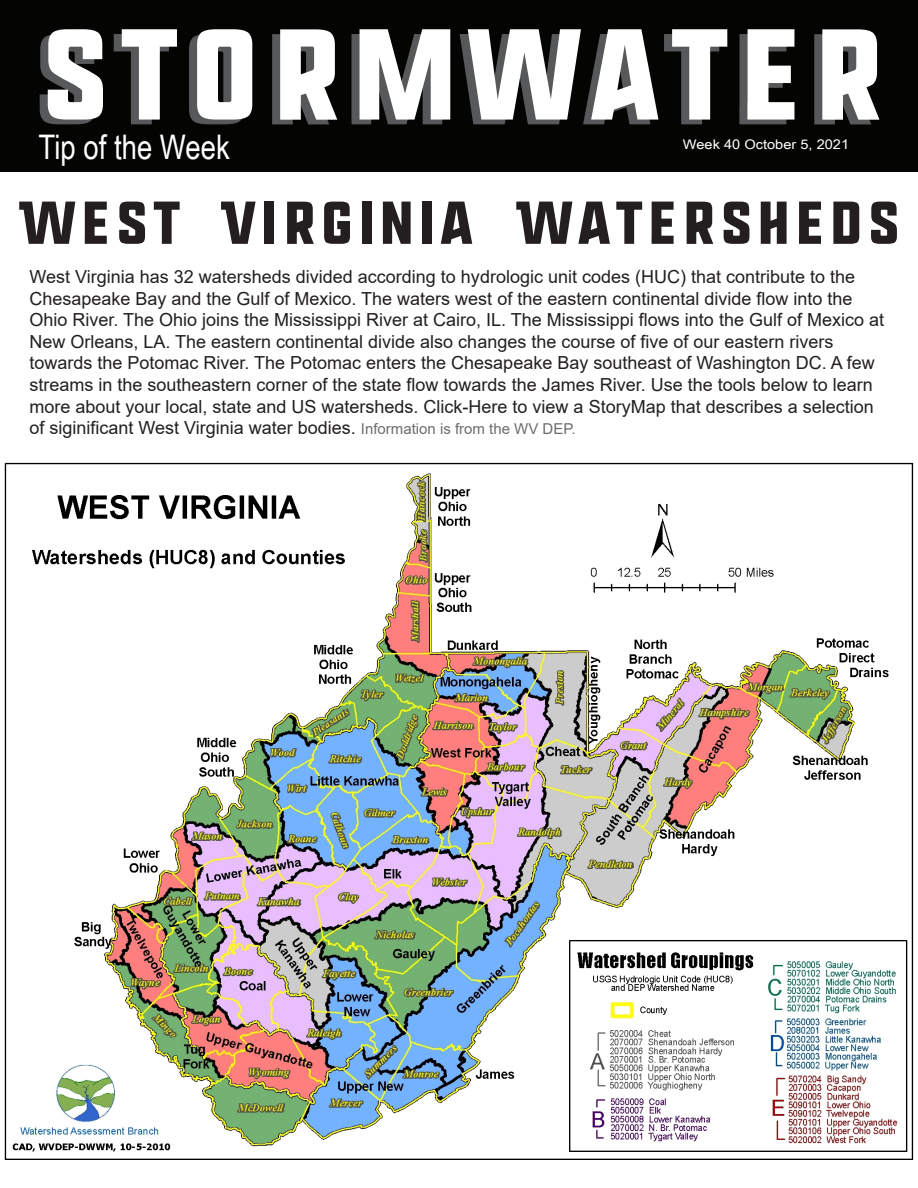
<style>
.page{position:relative;width:918px;height:1188px;background:#fff}
.page>*{position:absolute;margin:0;border:0;box-sizing:border-box;transform-origin:0 0}
.t1{font:129px "Montana";color:#fff;scale:1.04 1}
.t2{font:60.3px "Montana";color:#231f20;scale:1.04 1}
.t3{font:33.9px "Arial Narrow";color:#fff}
.t4{font:18px/21.6px "Arial";color:#231f20}
.t5{font:13.2px "Arial Narrow";color:#fff;scale:1.34 1}
.s1{font-size:15px;color:#6c6d70}
</style>
<div class="page">
<div style="left:0;top:0;width:918px;height:172px;background:#040503"></div>
<img style="left:4px;top:462px;width:910px;height:697px">
<h1 class="t1" style="left:35px;top:15px;width:822px">STORMWATER</h1>
<p class="t5" style="left:683px;top:135px;width:126px">Week 40 October 5, 2021</p>
<h3 class="t3" style="left:38px;top:122px;width:193px">Tip of the Week</h3>
<h2 class="t2" style="left:16px;top:195px;width:854px">WEST VIRGINIA WATERSHEDS</h2>
<p class="t4" style="left:29px;top:266px;width:856px">West Virginia has 32 watersheds divided according to hydrologic unit codes (HUC) that contribute to the Chesapeake Bay and the Gulf of Mexico. The waters west of the eastern continental divide flow into the Ohio River. The Ohio joins the Mississippi River at Cairo, IL. The Mississippi flows into the Gulf of Mexico at New Orleans, LA. The eastern continental divide also changes the course of five of our eastern rivers towards the Potomac River. The Potomac enters the Chesapeake Bay southeast of Washington DC. A few streams in the southeastern corner of the state flow towards the James River. Use the tools below to learn more about your local, state and US watersheds. Click-Here to view a StoryMap that describes a selection of siginificant West Virginia water bodies. <span class="s1">Information is from the WV DEP.</span></p>
</div>
